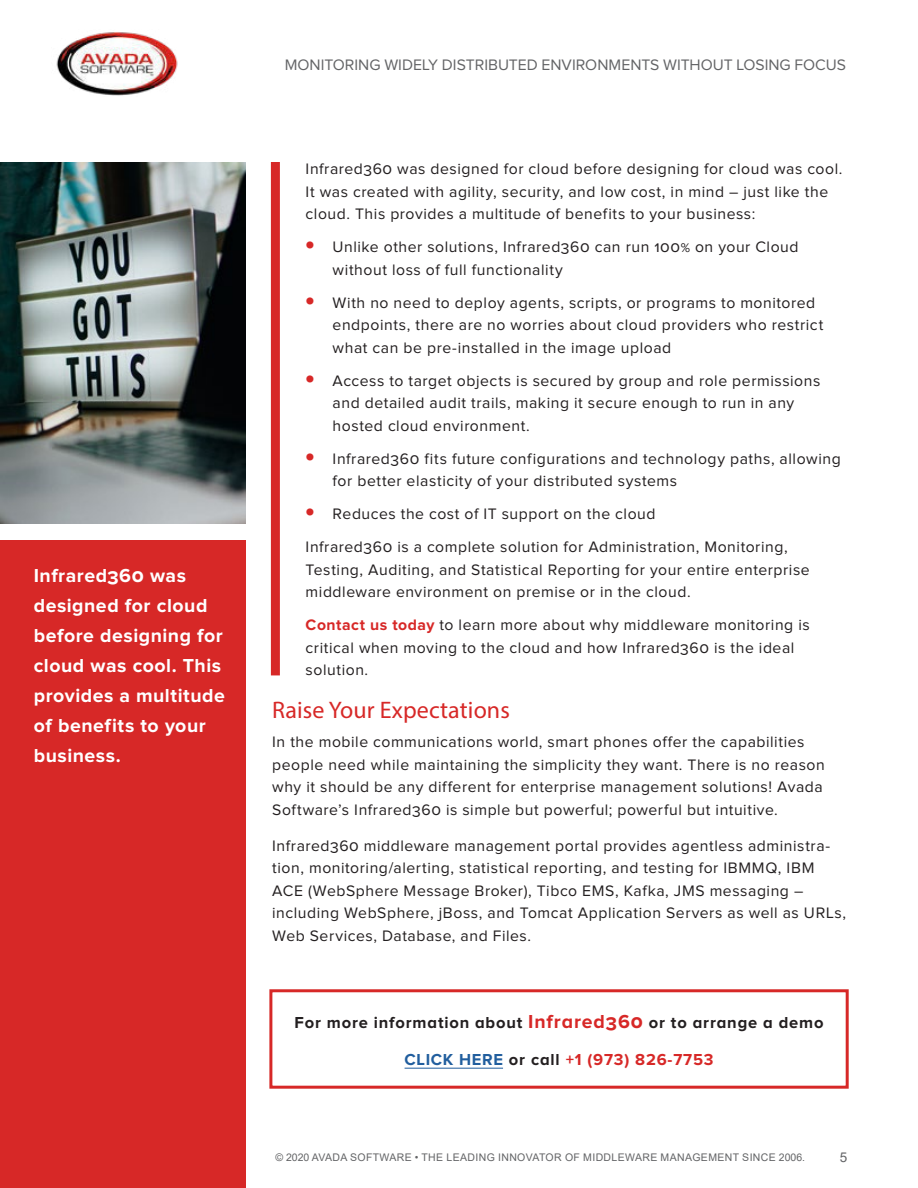
<style>
.page{position:relative;width:918px;height:1188px;background:#fff}
.page>*{position:absolute;margin:0;border:0;box-sizing:border-box;transform-origin:0 0}
.t1{font:24px "Myriad Pro";letter-spacing:.005em;color:#d72827}
.t2{font:700 19.5px/30px "Proxima Nova";letter-spacing:.025em;color:#fff}
.t3{font:700 16.5px "Proxima Nova";letter-spacing:.05em;color:#231f20}
.t4{font:700 16.5px "Proxima Nova";letter-spacing:.05em;color:#d72827}
.t5{font:15.75px/22.5px "Proxima Nova";letter-spacing:.035em;color:#231f20}
.t6{font:15.75px "Proxima Nova";color:#636466}
.t7{font:13.5px "Arial";color:#636466}
.t8{font:10.5px "Arial";letter-spacing:.035em;color:#636466}
.s1{font-family:"Myriad Pro";font-weight:700;font-size:27px;color:#d72827}
.s2{font-weight:700;color:#d72827}
.s3{font-size:19.5px;color:#d72827}
.s4{color:#215e9e}
.s5{color:#231f20}
</style>
<div class="page">
<img style="left:56px;top:32px;width:122px;height:64px">
<div style="left:0;top:540px;width:245px;height:648px;background:#d72827"></div>
<img style="left:0;top:162px;width:245px;height:362px">
<div style="left:271px;top:162px;width:9px;height:513px;background:#d72827"></div>
<hr style="left:405px;top:1068px;width:98px;height:1px;background:#215e9e">
<div style="left:269px;top:989px;width:580px;height:100px;border:3px solid #d72827"></div>
<p class="t2" style="left:34px;top:562px;width:193px">Infrared360 was designed for cloud before designing for cloud was cool. This provides a multitude of benefits to your business.</p>
<p class="t6" style="left:285px;top:59px;width:563px">MONITORING WIDELY DISTRIBUTED ENVIRONMENTS WITHOUT LOSING FOCUS</p>
<p class="t5" style="left:306px;top:159px;width:538px">Infrared360 was designed for cloud before designing for cloud was cool.<br>It was created with agility, security, and low cost, in mind – just like the cloud. This provides a multitude of benefits to your business:</p>
<p class="t5" style="left:333px;top:237px;width:467px;text-indent:-27px"><span class="s1">•</span> Unlike other solutions, Infrared360 can run 100% on your Cloud without loss of full functionality</p>
<p class="t5" style="left:333px;top:292px;width:492px;text-indent:-27px"><span class="s1">•</span> With no need to deploy agents, scripts, or programs to monitored endpoints, there are no worries about cloud providers who restrict what can be pre-installed in the image upload</p>
<p class="t5" style="left:333px;top:370px;width:489px;text-indent:-27px"><span class="s1">•</span> Access to target objects is secured by group and role permissions and detailed audit trails, making it secure enough to run in any hosted cloud environment.</p>
<p class="t5" style="left:333px;top:448px;width:510px;text-indent:-27px"><span class="s1">•</span> Infrared360 fits future configurations and technology paths, allowing for better elasticity of your distributed systems</p>
<p class="t5" style="left:306px;top:499px;width:484px;line-height:33px"><span class="s1">•</span> Reduces the cost of IT support on the cloud<br>Infrared360 is a complete solution for Administration, Monitoring,</p>
<p class="t5" style="left:306px;top:559px;width:506px">Testing, Auditing, and Statistical Reporting for your entire enterprise middleware environment on premise or in the cloud.</p>
<p class="t5" style="left:306px;top:615px;width:506px"><span class="s2">Contact us today</span> to learn more about why middleware monitoring is critical when moving to the cloud and how Infrared360 is the ideal solution.</p>
<h1 class="t1" style="left:272px;top:701px;width:239px">Raise Your Expectations</h1>
<p class="t5" style="left:272px;top:732px;width:554px">In the mobile communications world, smart phones offer the capabilities people need while maintaining the simplicity they want. There is no reason why it should be any different for enterprise management solutions! Avada Software’s Infrared360 is simple but powerful; powerful but intuitive.</p>
<p class="t5" style="left:272px;top:835px;width:575px">Infrared360 middleware management portal provides agentless administra&shy;tion, monitoring/alerting, statistical reporting, and testing for IBMMQ, IBM ACE (WebSphere Message Broker), Tibco EMS, Kafka, JMS messaging – including WebSphere, jBoss, and Tomcat Application Servers as well as URLs, Web Services, Database, and Files.</p>
<p class="t3" style="left:295px;top:1016px;width:531px">For more information about <span class="s3">Infrared360</span> or to arrange a demo</p>
<p class="t4" style="left:405px;top:1053px;width:310px"><span class="s4">CLICK HERE</span> <span class="s5">or call</span> +1 (973) 826-7753</p>
<p class="t8" style="left:275px;top:1151px;width:531px">© 2020 AVADA SOFTWARE • THE LEADING INNOVATOR OF MIDDLEWARE MANAGEMENT SINCE 2006.</p>
<p class="t7" style="left:840px;top:1149px;width:9px">5</p>
</div>
